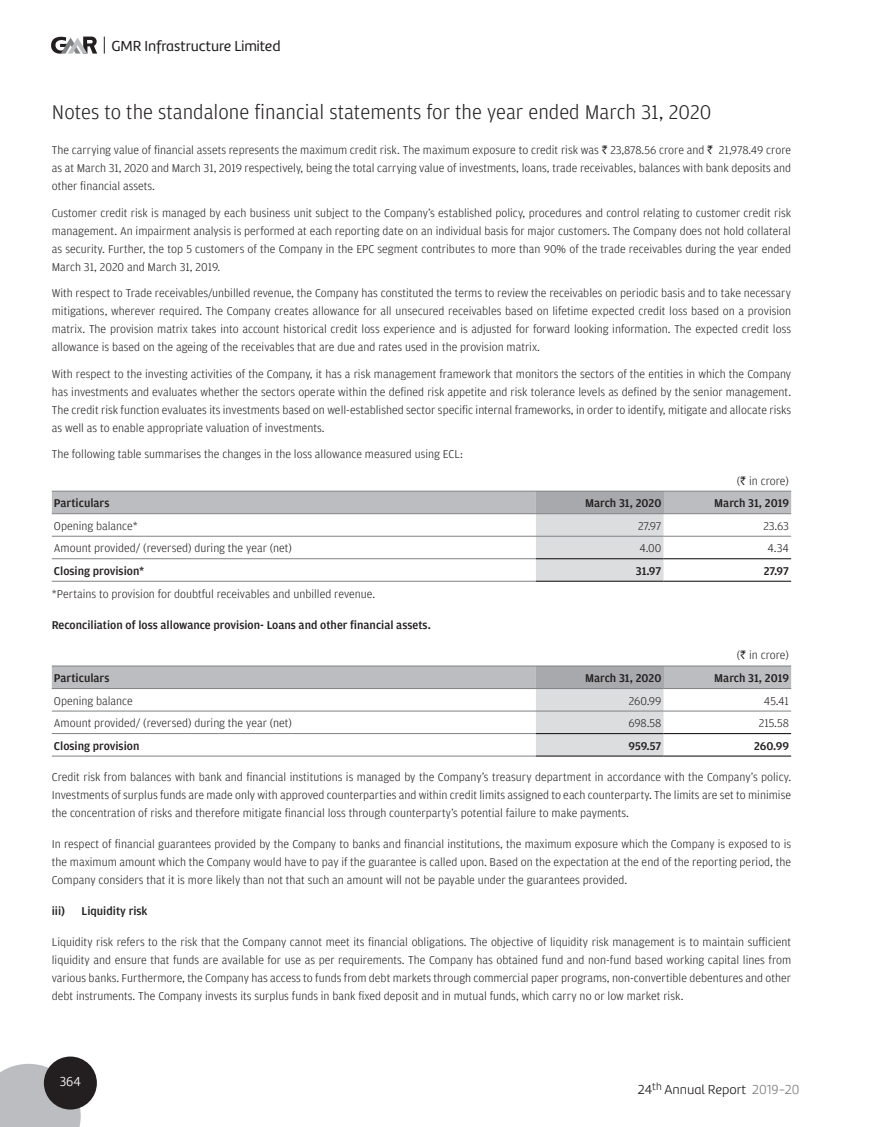
<style>
.page{position:relative;width:872px;height:1127px;background:#fff}
.page>*{position:absolute;margin:0;border:0;box-sizing:border-box;transform-origin:0 0}
.t1{font:300 21px "Amplitude";color:#231f20}
.t2{font:15px "Marine UP Regular";color:#231f20}
.t3{font:13.5px "Marine UP Light";color:#231f20}
.t4{font:13.5px "Marine UP Light";color:#fff}
.Body{font:300 12px/18px "Amplitude";color:#231f20;text-align:justify}
.Table_Body{font:300 12px "Amplitude";color:#231f20}
.Table_Body-2{font:500 12px "Amplitude";color:#231f20}
.Body-2{font:500 12px "Amplitude";color:#231f20}
.s1{font-family:"Rupee";font-weight:400}
.s2{color:#808285}
</style>
<div class="page">
<svg style="left:104px;top:37px;width:1px;height:17px"></svg>
<svg style="left:51px;top:36px;width:46px;height:18px"></svg>
<div style="left:44px;top:1056px;width:53px;height:53px;background:#231f20;border-radius:50%"></div>
<svg style="left:52px;top:492px;width:739px;height:89px"></svg>
<hr style="left:52px;top:491px;width:484px;height:1px;background:#808285">
<hr style="left:536px;top:491px;width:127px;height:1px;background:#808285">
<hr style="left:663px;top:491px;width:128px;height:1px;background:#808285">
<hr style="left:52px;top:513px;width:484px;height:1px;background:#808285">
<hr style="left:536px;top:513px;width:127px;height:1px;background:#808285">
<hr style="left:663px;top:513px;width:128px;height:1px;background:#808285">
<hr style="left:52px;top:536px;width:484px;height:1px;background:#808285">
<hr style="left:536px;top:536px;width:127px;height:1px;background:#808285">
<hr style="left:663px;top:536px;width:128px;height:1px;background:#808285">
<hr style="left:52px;top:558px;width:484px;height:1px;background:#808285">
<hr style="left:52px;top:581px;width:484px;height:1px;background:#808285">
<hr style="left:536px;top:558px;width:127px;height:1px;background:#231f20">
<hr style="left:663px;top:558px;width:128px;height:1px;background:#231f20">
<hr style="left:536px;top:580px;width:127px;height:2px;background:#231f20">
<hr style="left:663px;top:580px;width:128px;height:2px;background:#231f20">
<svg style="left:52px;top:666px;width:739px;height:89px"></svg>
<hr style="left:52px;top:665px;width:484px;height:1px;background:#808285">
<hr style="left:536px;top:665px;width:127px;height:1px;background:#808285">
<hr style="left:663px;top:665px;width:128px;height:1px;background:#808285">
<hr style="left:52px;top:688px;width:484px;height:1px;background:#808285">
<hr style="left:536px;top:688px;width:127px;height:1px;background:#808285">
<hr style="left:663px;top:688px;width:128px;height:1px;background:#808285">
<hr style="left:52px;top:710px;width:484px;height:1px;background:#808285">
<hr style="left:536px;top:710px;width:127px;height:1px;background:#808285">
<hr style="left:663px;top:710px;width:128px;height:1px;background:#808285">
<hr style="left:52px;top:733px;width:484px;height:1px;background:#808285">
<hr style="left:52px;top:755px;width:484px;height:1px;background:#808285">
<hr style="left:536px;top:733px;width:127px;height:1px;background:#231f20">
<hr style="left:663px;top:733px;width:128px;height:1px;background:#231f20">
<hr style="left:536px;top:755px;width:127px;height:1px;background:#231f20">
<hr style="left:663px;top:755px;width:128px;height:1px;background:#231f20">
<svg style="left:0;top:1063px;width:81px;height:64px"></svg>
<p class="t2" style="left:111px;top:36px;width:171px">GMR Infrastructure Limited</p>
<h1 class="t1" style="left:52px;top:100px;width:661px">Notes to the standalone financial statements for the year ended March 31, 2020</h1>
<p class="Body" style="left:52px;top:141px;width:741px">The carrying value of financial assets represents the maximum credit risk. The maximum exposure to credit risk was <span class="s1">`</span> 23,878.56 crore and <span class="s1">`</span> 21,978.49 crore as at March 31, 2020 and March 31, 2019 respectively, being the total carrying value of investments, loans, trade receivables, balances with bank deposits and other financial assets.</p>
<p class="Body" style="left:52px;top:204px;width:741px">Customer credit risk is managed by each business unit subject to the Company’s established policy, procedures and control relating to customer credit risk management. An impairment analysis is performed at each reporting date on an individual basis for major customers. The Company does not hold collateral as security. Further, the top 5 customers of the Company in the EPC segment contributes to more than 90% of the trade receivables during the year ended March 31, 2020 and March 31, 2019.</p>
<p class="Body" style="left:52px;top:284px;width:741px">With respect to Trade receivables/unbilled revenue, the Company has constituted the terms to review the receivables on periodic basis and to take necessary mitigations, wherever required. The Company creates allowance for all unsecured receivables based on lifetime expected credit loss based on a provision matrix. The provision matrix takes into account historical credit loss experience and is adjusted for forward looking information. The expected credit loss allowance is based on the ageing of the receivables that are due and rates used in the provision matrix.</p>
<p class="Body" style="left:52px;top:365px;width:741px">With respect to the investing activities of the Company, it has a risk management framework that monitors the sectors of the entities in which the Company has investments and evaluates whether the sectors operate within the defined risk appetite and risk tolerance levels as defined by the senior management.<br>The credit risk function evaluates its investments based on well-established sector specific internal frameworks, in order to identify, mitigate and allocate risks as well as to enable appropriate valuation of investments.</p>
<p class="Body" style="left:52px;top:445px;width:413px">The following table summarises the changes in the loss allowance measured using ECL:</p>
<p class="Table_Body" style="left:736px;top:474px;width:54px">(<span class="s1">`</span> in crore)</p>
<p class="Table_Body-2" style="left:54px;top:496px;width:57px">Particulars</p>
<p class="Table_Body-2" style="left:585px;top:496px;width:78px">March 31, 2020</p>
<p class="Table_Body-2" style="left:714px;top:496px;width:76px">March 31, 2019</p>
<p class="Table_Body" style="left:54px;top:519px;width:85px">Opening balance*</p>
<p class="Table_Body" style="left:638px;top:519px;width:25px">27.97</p>
<p class="Table_Body" style="left:763px;top:519px;width:27px">23.63</p>
<p class="Table_Body" style="left:54px;top:541px;width:240px">Amount provided/ (reversed) during the year (net)</p>
<p class="Table_Body" style="left:639px;top:541px;width:23px">4.00</p>
<p class="Table_Body" style="left:767px;top:541px;width:23px">4.34</p>
<p class="Table_Body-2" style="left:54px;top:564px;width:92px">Closing provision*</p>
<p class="Table_Body-2" style="left:636px;top:564px;width:27px">31.97</p>
<p class="Table_Body-2" style="left:763px;top:564px;width:27px">27.97</p>
<p class="Body" style="left:52px;top:585px;width:325px">*Pertains to provision for doubtful receivables and unbilled revenue.</p>
<p class="Body-2" style="left:52px;top:618px;width:380px">Reconciliation of loss allowance provision- Loans and other financial assets.</p>
<p class="Table_Body" style="left:736px;top:649px;width:54px">(<span class="s1">`</span> in crore)</p>
<p class="Table_Body-2" style="left:54px;top:671px;width:57px">Particulars</p>
<p class="Table_Body-2" style="left:585px;top:671px;width:78px">March 31, 2020</p>
<p class="Table_Body-2" style="left:714px;top:671px;width:76px">March 31, 2019</p>
<p class="Table_Body" style="left:54px;top:694px;width:80px">Opening balance</p>
<p class="Table_Body" style="left:629px;top:694px;width:34px">260.99</p>
<p class="Table_Body" style="left:764px;top:694px;width:27px">45.41</p>
<p class="Table_Body" style="left:54px;top:716px;width:240px">Amount provided/ (reversed) during the year (net)</p>
<p class="Table_Body" style="left:628px;top:716px;width:34px">698.58</p>
<p class="Table_Body" style="left:759px;top:716px;width:32px">215.58</p>
<p class="Table_Body-2" style="left:54px;top:739px;width:87px">Closing provision</p>
<p class="Table_Body-2" style="left:628px;top:739px;width:34px">959.57</p>
<p class="Table_Body-2" style="left:754px;top:739px;width:36px">260.99</p>
<p class="Body" style="left:52px;top:768px;width:741px">Credit risk from balances with bank and financial institutions is managed by the Company’s treasury department in accordance with the Company’s policy.<br>Investments of surplus funds are made only with approved counterparties and within credit limits assigned to each counterparty. The limits are set to minimise the concentration of risks and therefore mitigate financial loss through counterparty’s potential failure to make payments.</p>
<p class="Body" style="left:52px;top:835px;width:741px">In respect of financial guarantees provided by the Company to banks and financial institutions, the maximum exposure which the Company is exposed to is the maximum amount which the Company would have to pay if the guarantee is called upon. Based on the expectation at the end of the reporting period, the Company considers that it is more likely than not that such an amount will not be payable under the guarantees provided.</p>
<p class="Body-2" style="left:52px;top:904px;width:15px">iii)</p>
<p class="Body-2" style="left:82px;top:904px;width:67px">Liquidity risk</p>
<p class="Body" style="left:52px;top:932px;width:741px">Liquidity risk refers to the risk that the Company cannot meet its financial obligations. The objective of liquidity risk management is to maintain sufficient liquidity and ensure that funds are available for use as per requirements. The Company has obtained fund and non-fund based working capital lines from various banks. Furthermore, the Company has access to funds from debt markets through commercial paper programs, non-convertible debentures and other debt instruments. The Company invests its surplus funds in bank fixed deposit and in mutual funds, which carry no or low market risk.</p>
<p class="t4" style="left:60px;top:1072px;width:23px">364</p>
<p class="t3" style="left:637px;top:1081px;width:163px">24<sup>th</sup> Annual Report <span class="s2">2019-20</span></p>
</div>
